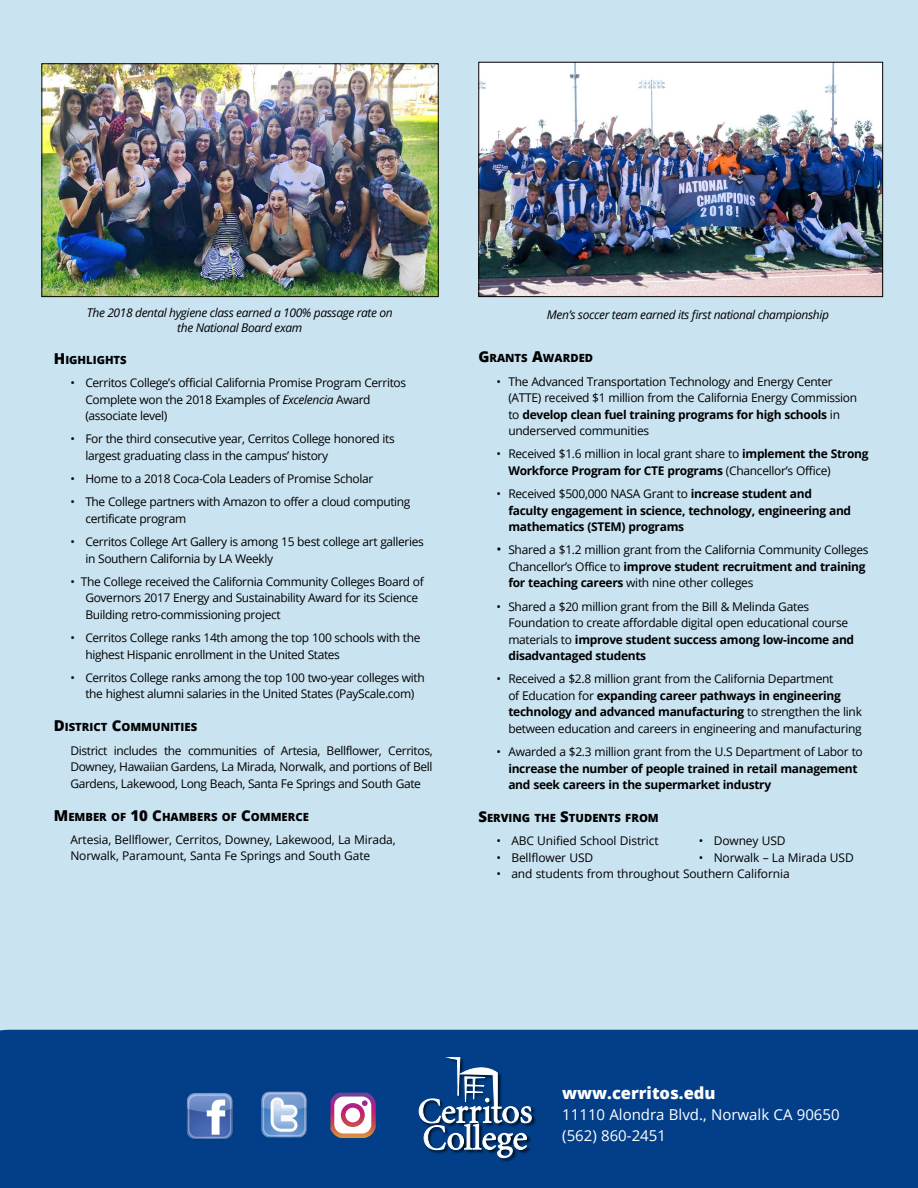
<style>
.page{position:relative;width:918px;height:1188px;background:#fff}
.page>*{position:absolute;margin:0;border:0;box-sizing:border-box;transform-origin:0 0}
.t1{font:800 16.5px "Open Sans";color:#fff}
.t2{font:15px/21px "Open Sans";color:#fff}
.bullet_copy{font:12px/16.5px "Open Sans";letter-spacing:-.03em;color:#000}
.t3{font:700 12px/16.5px "Open Sans";letter-spacing:-.025em;color:#000}
.bullet_copy-2{font:12px/16.5px "Open Sans";letter-spacing:-.01em;color:#000}
.t4{font:italic 12px/14.4px "Open Sans";letter-spacing:-.03em;color:#000;text-align:center}
.bullet_copy-3{font:800 11.25px "Open Sans";color:#000}
.s1{font-size:15px}
.s2{font-style:italic}
.s3{font-weight:700}
.s4{font-weight:400}
.s5{font-size:13.5px}
</style>
<div class="page">
<div style="left:0;top:0;width:918px;height:1134px;background:#c9e3f0"></div>
<div style="left:0;top:1030px;width:918px;height:158px;background:#023f88"></div>
<img style="left:43px;top:65px;width:394px;height:230px">
<div style="left:41px;top:63px;width:398px;height:234px;border:1px solid #000"></div>
<img style="left:480px;top:64px;width:401px;height:231px">
<div style="left:478px;top:62px;width:405px;height:235px;border:1px solid #000"></div>
<img style="left:185px;top:1092px;width:49px;height:48px">
<img style="left:256px;top:1089px;width:56px;height:51px">
<img style="left:330px;top:1093px;width:46px;height:45px">
<img style="left:341px;top:1103px;width:24px;height:24px">
<svg style="left:362px;top:1100px;width:6px;height:6px"></svg>
<div style="left:419px;top:1057px;width:117px;height:106px;background:#000;opacity:.75"></div>
<svg style="left:419px;top:1057px;width:113px;height:101px;background:#386396"></svg>
<p class="t4" style="left:87px;top:305px;width:307px">The 2018 dental hygiene class earned a 100% passage rate on the National Board exam</p>
<p class="bullet_copy-3" style="left:54px;top:351px;width:74px"><span class="s1">H</span> IGHLIGHTS</p>
<p class="bullet_copy" style="left:85px;top:374px;width:322px;text-indent:-15px">• Cerritos College’s official California Promise Program Cerritos<br>Complete won the 2018 Examples of <span class="s2">Excelencia</span> Award (associate level)</p>
<p class="bullet_copy" style="left:85px;top:431px;width:311px;text-indent:-15px">• For the third consecutive year, Cerritos College honored its largest graduating class in the campus’ history</p>
<p class="bullet_copy" style="left:70px;top:470px;width:304px">• Home to a 2018 Coca-Cola Leaders of Promise Scholar</p>
<p class="bullet_copy" style="left:85px;top:494px;width:327px;text-indent:-15px">• The College partners with Amazon to offer a cloud computing certificate program</p>
<p class="bullet_copy" style="left:85px;top:533px;width:340px;text-indent:-15px">• Cerritos College Art Gallery is among 15 best college art galleries in Southern California by LA Weekly</p>
<p class="bullet_copy" style="left:85px;top:573px;width:340px;text-indent:-15px">• The College received the California Community Colleges Board of<br>Governors 2017 Energy and Sustainability Award for its Science<br>Building retro-commissioning project</p>
<p class="bullet_copy" style="left:85px;top:629px;width:337px;text-indent:-15px">• Cerritos College ranks 14th among the top 100 schools with the highest Hispanic enrollment in the United States</p>
<p class="bullet_copy" style="left:70px;top:669px;width:356px;text-align:center">• Cerritos College ranks among the top 100 two-year colleges with the highest alumni salaries in the United States (PayScale.com)</p>
<p class="bullet_copy-3" style="left:54px;top:719px;width:145px"><span class="s1">D</span>ISTRICT <span class="s1">C</span>OMMUNITIES</p>
<p class="bullet_copy" style="left:70px;top:742px;width:364px;text-align:justify">District includes the communities of Artesia, Bellflower, Cerritos, Downey, Hawaiian Gardens, La Mirada, Norwalk, and portions of Bell Gardens, Lakewood, Long Beach, Santa Fe Springs and South Gate</p>
<p class="bullet_copy-3" style="left:54px;top:808px;width:256px"><span class="s1">M</span> EMBER OF <span class="s1">10 C</span>HAMBERS OF <span class="s1">C</span>OMMERCE</p>
<p class="bullet_copy-2" style="left:70px;top:831px;width:327px">Artesia, Bellflower, Cerritos, Downey, Lakewood, La Mirada,<br>Norwalk, Paramount, Santa Fe Springs and South Gate</p>
<p class="t4" style="left:547px;top:307px;width:284px">Men’s soccer team earned its first national championship</p>
<p class="bullet_copy-3" style="left:478px;top:350px;width:116px"><span class="s1">G</span> RANTS <span class="s1">A</span>WARDED</p>
<p class="bullet_copy" style="left:508px;top:373px;width:350px;text-indent:-12px">• The Advanced Transportation Technology and Energy Center (ATTE) received $1 million from the California Energy Commission to <span class="s3">develop clean fuel training programs for high schools</span> in underserved communities</p>
<p class="bullet_copy" style="left:508px;top:446px;width:362px;text-indent:-12px">• Received $1.6 million in local grant share to <span class="s3">implement the Strong<br>Workforce Program for CTE programs</span> (Chancellor’s Office)</p>
<p class="t3" style="left:508px;top:485px;width:344px;text-indent:-12px"><span class="s4">• Received $500,000 NASA Grant to</span> increase student and faculty engagement in science, technology, engineering and mathematics (STEM) programs</p>
<p class="bullet_copy" style="left:508px;top:542px;width:362px;text-indent:-12px"><span class="s5">•</span> Shared a $1.2 million grant from the California Community Colleges<br>Chancellor’s Office to <span class="s3">improve student recruitment and training for teaching careers</span> with nine other colleges</p>
<p class="bullet_copy" style="left:508px;top:598px;width:347px;text-indent:-12px">• Shared a $20 million grant from the Bill &amp; Melinda Gates Foundation to create affordable digital open educational course materials to <span class="s3">improve student success among low-income and disadvantaged students</span></p>
<p class="bullet_copy" style="left:508px;top:671px;width:355px;text-indent:-12px">• Received a $2.8 million grant from the California Department<br>of Education for <span class="s3">expanding career pathways in engineering technology and advanced manufacturing</span> to strengthen the link between education and careers in engineering and manufacturing</p>
<p class="t3" style="left:508px;top:743px;width:356px;text-indent:-12px"><span class="s4">• Awarded a $2.3 million grant from the U.S Department of Labor to </span>increase the number of people trained in retail management and seek careers in the supermarket industry</p>
<p class="bullet_copy-3" style="left:478px;top:810px;width:182px"><span class="s1">S</span>ERVING THE <span class="s1">S</span>TUDENTS FROM</p>
<p class="bullet_copy-2" style="left:496px;top:833px;width:164px">• ABC Unified School District</p>
<p class="bullet_copy-2" style="left:496px;top:849px;width:98px">• Bellflower USD</p>
<p class="bullet_copy-2" style="left:699px;top:833px;width:88px">• Downey USD</p>
<p class="bullet_copy-2" style="left:699px;top:849px;width:157px">• Norwalk – La Mirada USD</p>
<p class="bullet_copy-2" style="left:496px;top:866px;width:295px">• and students from throughout Southern California</p>
<p class="t1" style="left:562px;top:1081px;width:155px">www.cerritos.edu</p>
<p class="t2" style="left:562px;top:1104px;width:279px">11110 Alondra Blvd., Norwalk CA 90650 (562) 860-2451</p>
</div>
